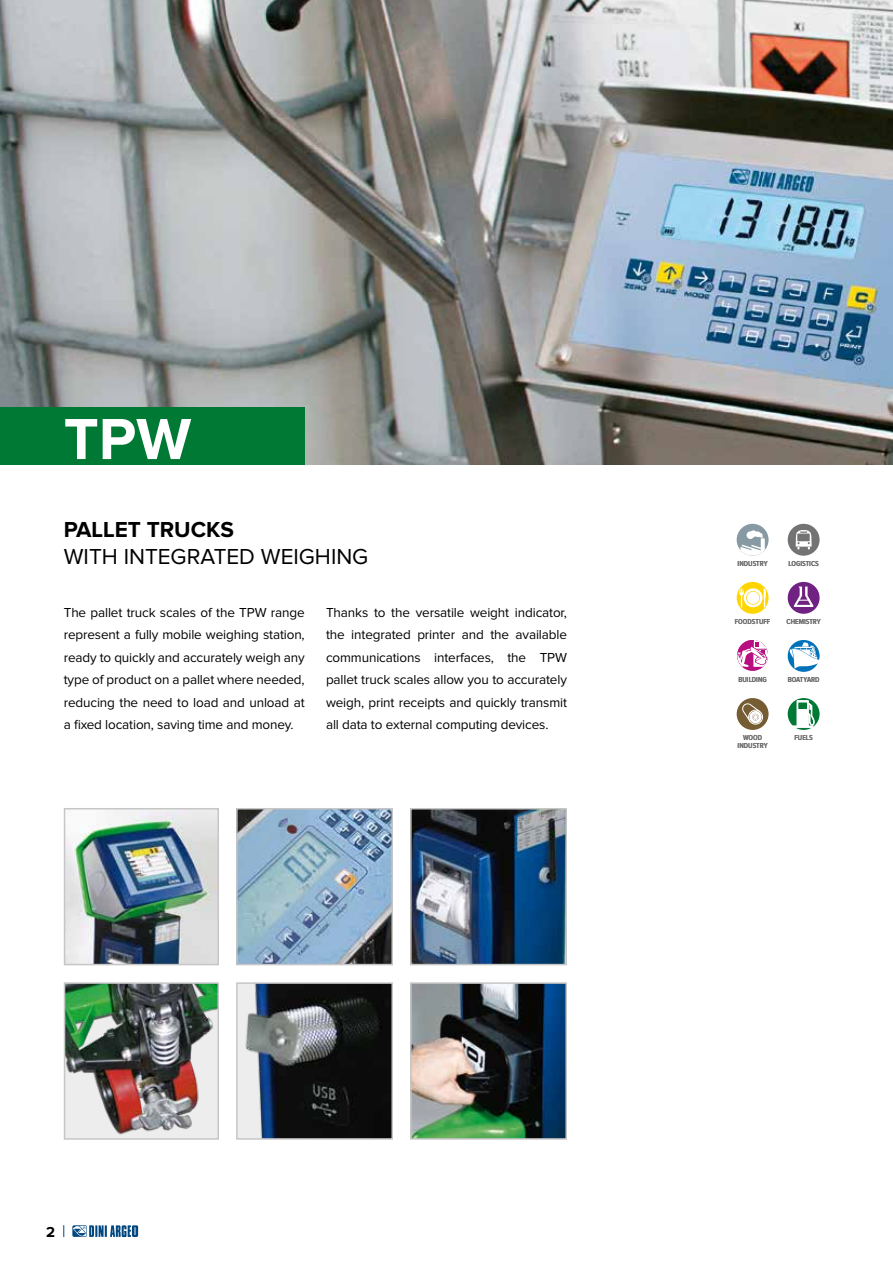
<style>
.page{position:relative;width:893px;height:1263px;background:#fff}
.page>*{position:absolute;margin:0;border:0;box-sizing:border-box;transform-origin:0 0}
.t1{font:700 60px "Proxima Nova";color:#fff}
.t2{font:22.5px "Proxima Nova";color:#000}
.t3{font:700 22.5px "Proxima Nova";color:#000}
.t4{font:700 15px "Proxima Nova";color:#000}
.t5{font:13.5px/22.5px "Proxima Nova";letter-spacing:-.01em;color:#000;text-align:justify}
.t6{font:600 7.5px/7.5px "Proxima Nova Cond";color:#706f6f;text-align:center}
</style>
<div class="page">
<img style="left:0;top:0;width:893px;height:465px">
<svg style="left:63px;top:1225px;width:1px;height:12px"></svg>
<svg style="left:72px;top:1225px;width:66px;height:12px"></svg>
<div style="left:0;top:407px;width:305px;height:58px;background:#007934"></div>
<div style="left:737px;top:524px;width:32px;height:32px;background:#879aa3;border-radius:50%"></div>
<svg style="left:740px;top:530px;width:25px;height:26px"></svg>
<div style="left:788px;top:524px;width:32px;height:32px;background:#747373;border-radius:50%"></div>
<svg style="left:796px;top:530px;width:16px;height:19px"></svg>
<svg style="left:737px;top:582px;width:32px;height:32px"></svg>
<svg style="left:739px;top:588px;width:27px;height:19px"></svg>
<div style="left:788px;top:582px;width:32px;height:32px;background:#702283;border-radius:50%"></div>
<svg style="left:794px;top:586px;width:20px;height:21px"></svg>
<svg style="left:737px;top:640px;width:31px;height:31px"></svg>
<svg style="left:788px;top:640px;width:32px;height:32px"></svg>
<svg style="left:790px;top:642px;width:29px;height:27px"></svg>
<div style="left:737px;top:698px;width:32px;height:32px;background:#765c33;border-radius:50%"></div>
<div style="left:748px;top:710px;width:15px;height:14px;border:1px solid #fff;border-radius:50%"></div>
<svg style="left:742px;top:703px;width:19px;height:20px"></svg>
<svg style="left:788px;top:698px;width:32px;height:32px"></svg>
<svg style="left:792px;top:700px;width:22px;height:28px"></svg>
<img style="left:239px;top:985px;width:151px;height:152px">
<div style="left:236px;top:982px;width:157px;height:158px;border:2px solid #c6c6c6"></div>
<img style="left:413px;top:985px;width:151px;height:152px">
<div style="left:410px;top:982px;width:157px;height:158px;border:2px solid #c6c6c6"></div>
<img style="left:239px;top:811px;width:151px;height:151px">
<div style="left:236px;top:808px;width:157px;height:157px;border:2px solid #c6c6c6"></div>
<img style="left:67px;top:985px;width:149px;height:152px">
<div style="left:64px;top:982px;width:155px;height:158px;border:2px solid #c6c6c6"></div>
<img style="left:67px;top:811px;width:149px;height:151px">
<div style="left:64px;top:808px;width:155px;height:157px;border:2px solid #c6c6c6"></div>
<img style="left:413px;top:811px;width:151px;height:151px">
<div style="left:410px;top:808px;width:157px;height:157px;border:2px solid #c6c6c6"></div>
<h1 class="t1" style="left:64px;top:412px;width:129px">TPW</h1>
<h2 class="t3" style="left:64px;top:519px;width:172px">PALLET TRUCKS</h2>
<h2 class="t2" style="left:64px;top:546px;width:306px">WITH INTEGRATED WEIGHING</h2>
<p class="t5" style="left:64px;top:602px;width:242px">The pallet truck scales of the TPW range represent a fully mobile weighing station, ready to quickly and accurately weigh any type of product on a pallet where needed, reducing the need to load and unload at a fixed location, saving time and money.</p>
<p class="t5" style="left:326px;top:602px;width:242px">Thanks to the versatile weight indicator, the integrated printer and the available communications interfaces, the TPW pallet truck scales allow you to accurately weigh, print receipts and quickly transmit all data to external computing devices.</p>
<p class="t6" style="left:738px;top:560px;width:31px">INDUSTRY</p>
<p class="t6" style="left:788px;top:560px;width:32px">LOGISTICS</p>
<p class="t6" style="left:735px;top:618px;width:37px">FOODSTUFF</p>
<p class="t6" style="left:786px;top:618px;width:36px">CHEMISTRY</p>
<p class="t6" style="left:738px;top:676px;width:30px">BUILDING</p>
<p class="t6" style="left:788px;top:676px;width:33px">BOATYARD</p>
<p class="t6" style="left:738px;top:734px;width:31px">WOOD<br>INDUSTRY</p>
<p class="t6" style="left:794px;top:734px;width:20px">FUELS</p>
<p class="t4" style="left:46px;top:1225px;width:11px">2</p>
</div>
